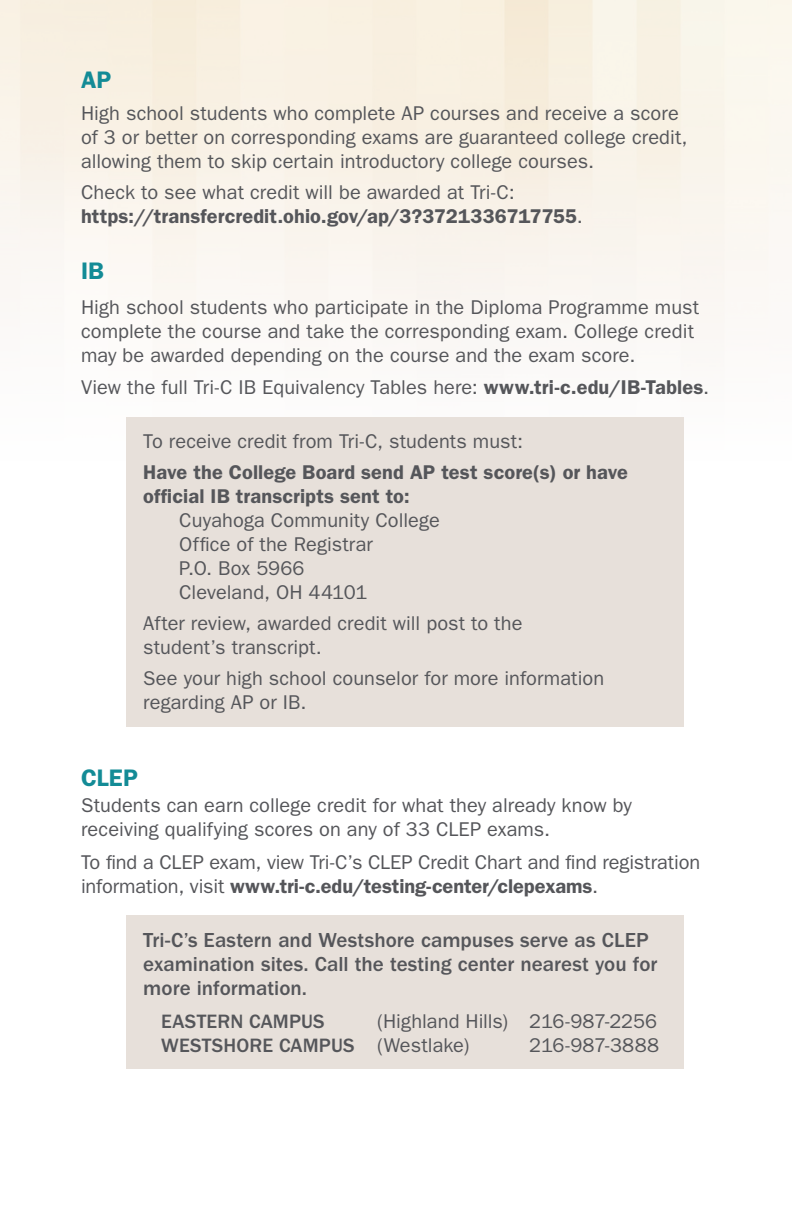
<style>
.page{position:relative;width:792px;height:1224px;background:#fff}
.page>*{position:absolute;margin:0;border:0;box-sizing:border-box;transform-origin:0 0}
.t1{font:600 24px "ITC Franklin Gothic Std";color:#138b96}
.t2{font:500 21px/24px "ITC Franklin Gothic Std";color:#55565a}
.t3{font:20px/24px "ITC Franklin Gothic Std";letter-spacing:.005em;color:#55565a}
.t4{font:600 20px/24px "ITC Franklin Gothic Std";letter-spacing:.005em;color:#55565a}
.t5{font:500 20px "ITC Franklin Gothic Std";letter-spacing:.01em;color:#55565a}
.s1{font-weight:400}
.s2{font-weight:600}
.s3{font-weight:500}
</style>
<div class="page">
<div style="left:126px;top:417px;width:558px;height:310px;background:#e7e0da"></div>
<div style="left:126px;top:915px;width:558px;height:154px;background:#e7e0da"></div>
<p class="t1" style="left:81px;top:66px;width:32px">AP</p>
<p class="t3" style="left:81px;top:101px;width:608px">High school students who complete AP courses and receive a score of 3 or better on corresponding exams are guaranteed college credit, allowing them to skip certain introductory college courses.</p>
<p class="t4" style="left:81px;top:180px;width:503px"><span class="s1">Check to see what credit will be awarded at Tri-C: </span>https://transfercredit.ohio.gov/ap/3?3721336717755<span class="s1">.</span></p>
<p class="t1" style="left:81px;top:256px;width:24px">IB</p>
<p class="t3" style="left:81px;top:295px;width:620px">High school students who participate in the Diploma Programme must complete the course and take the corresponding exam. College credit may be awarded depending on the course and the exam score.</p>
<p class="t3" style="left:81px;top:376px;width:630px">View the full Tri-C IB Equivalency Tables here: <span class="s2">www.tri-c.edu/IB-Tables</span>.</p>
<p class="t3" style="left:143px;top:429px;width:381px">To receive credit from Tri-C, students must:</p>
<p class="t4" style="left:143px;top:460px;width:486px">Have the College Board send AP test score(s) or have official IB transcripts sent to:</p>
<p class="t3" style="left:179px;top:508px;width:262px">Cuyahoga Community College<br>Office of the Registrar<br>P.O. Box 5966<br>Cleveland, OH 44101</p>
<p class="t3" style="left:143px;top:611px;width:381px">After review, awarded credit will post to the student’s transcript.</p>
<p class="t3" style="left:143px;top:667px;width:462px">See your high school counselor for more information regarding AP or IB.</p>
<p class="t1" style="left:81px;top:764px;width:59px">CLEP</p>
<p class="t3" style="left:81px;top:794px;width:552px">Students can earn college credit for what they already know by receiving qualifying scores on any of 33 CLEP exams.</p>
<p class="t3" style="left:81px;top:850px;width:621px">To find a CLEP exam, view Tri-C’s CLEP Credit Chart and find registration information, visit <span class="s2">www.tri-c.edu/testing-center/clepexams</span>.</p>
<p class="t2" style="left:143px;top:928px;width:516px">Tri-C’s Eastern and Westshore campuses serve as CLEP examination sites. Call the testing center nearest you for more information.</p>
<p class="t5" style="left:161px;top:1010px;width:165px">EASTERN CAMPUS</p>
<p class="t3" style="left:161px;top:1009px;width:497px;text-indent:216px">(Highland Hills) 216-987-2256<br><span class="s3">WESTSHORE CAMPUS</span> (Westlake)</p>
<p class="t3" style="left:529px;top:1033px;width:131px">216-987-3888</p>
</div>
